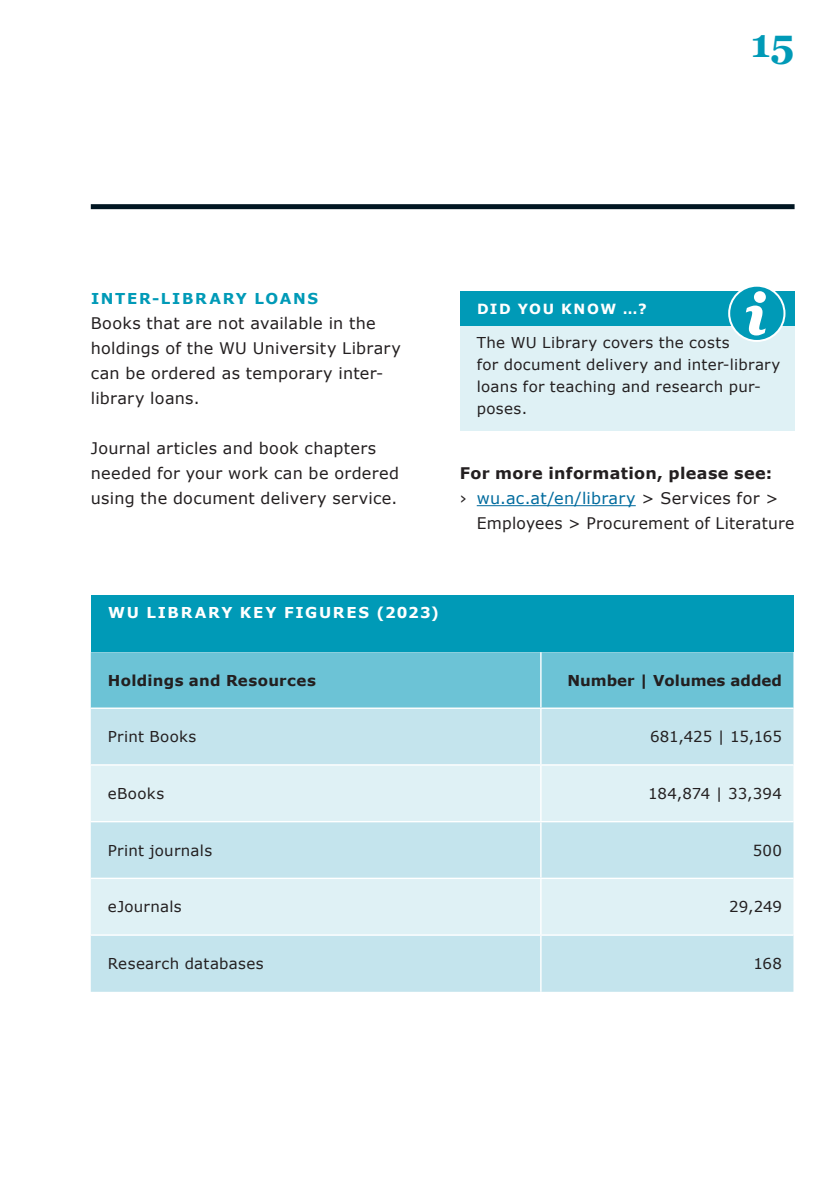
<style>
.page{position:relative;width:840px;height:1191px;background:#fff}
.page>*{position:absolute;margin:0;border:0;box-sizing:border-box;transform-origin:0 0}
.t1{font:700 40px "Georgia";color:#009ab7}
.t2{font:16px/25px "Verdana";letter-spacing:.02em;color:#231f20}
.t3{font:16px "Verdana";letter-spacing:.015em;color:#006b9e}
.t4{font:700 16px "Verdana";letter-spacing:.02em;color:#231f20}
.t5{font:15px/22px "Verdana";letter-spacing:.02em;color:#231f20}
.t6{font:700 15px "Verdana";letter-spacing:.01em;color:#231f20}
.t7{font:700 15px "Verdana";letter-spacing:.115em;color:#fff}
.t8{font:700 15px "Verdana";letter-spacing:.11em;color:#009ab7}
.t9{font:15px "Verdana";letter-spacing:-.015em;color:#231f20}
.t10{font:15px "Verdana";color:#231f20}
.t11{font:700 14px "Verdana";letter-spacing:.11em;color:#fff}
.s1{color:#231f20}
</style>
<div class="page">
<hr style="left:476px;top:505px;width:159px;height:1px;background:#006b9e">
<div style="left:459px;top:292px;width:335px;height:34px;background:#009ab7"></div>
<div style="left:459px;top:326px;width:335px;height:105px;background:#dff1f5"></div>
<div style="left:728px;top:286px;width:56px;height:55px;background:#009ab7;border-radius:50%"></div>
<div style="left:727px;top:285px;width:58px;height:57px;border:2px solid #fff;border-radius:50%"></div>
<svg style="left:744px;top:291px;width:22px;height:46px"></svg>
<div style="left:91px;top:595px;width:702px;height:57px;background:#009ab7"></div>
<div style="left:91px;top:652px;width:702px;height:55px;background:#6cc3d6"></div>
<div style="left:91px;top:709px;width:702px;height:282px;background:#c4e4ed"></div>
<svg style="left:91px;top:765px;width:702px;height:169px;background:#d6ecf2"></svg>
<hr style="left:540px;top:652px;width:1px;height:55px;background:#fff">
<hr style="left:540px;top:709px;width:1px;height:55px;background:#fff">
<hr style="left:91px;top:764px;width:449px;height:1px;background:#fff">
<hr style="left:540px;top:764px;width:253px;height:1px;background:#fff">
<hr style="left:540px;top:765px;width:1px;height:56px;background:#fff">
<hr style="left:91px;top:821px;width:449px;height:1px;background:#fff">
<hr style="left:540px;top:821px;width:253px;height:1px;background:#fff">
<hr style="left:540px;top:822px;width:1px;height:55px;background:#fff">
<hr style="left:91px;top:877px;width:449px;height:2px;background:#fff">
<hr style="left:540px;top:877px;width:253px;height:2px;background:#fff">
<hr style="left:540px;top:879px;width:1px;height:55px;background:#fff">
<hr style="left:91px;top:934px;width:449px;height:1px;background:#fff">
<hr style="left:540px;top:934px;width:253px;height:1px;background:#fff">
<hr style="left:540px;top:935px;width:1px;height:56px;background:#fff">
<div style="left:91px;top:204px;width:703px;height:5px;background:#011622"></div>
<h1 class="t1" style="left:750px;top:17px;width:45px">15</h1>
<p class="t8" style="left:91px;top:288px;width:228px">INTER-LIBRARY LOANS</p>
<p class="t2" style="left:91px;top:311px;width:311px">Books that are not available in the holdings of the WU University Library can be ordered as temporary inter&shy;library loans.</p>
<p class="t2" style="left:91px;top:436px;width:309px">Journal articles and book chapters needed for your work can be ordered using the document delivery service.</p>
<p class="t11" style="left:476px;top:299px;width:171px">DID YOU KNOW …?</p>
<p class="t5" style="left:476px;top:331px;width:305px">The WU Library covers the costs<br>for document delivery and inter-library loans for teaching and research pur&shy;poses.</p>
<p class="t4" style="left:459px;top:462px;width:314px">For more information, please see:</p>
<p class="t3" style="left:459px;top:487px;width:320px"><span class="s1">›</span> wu.ac.at/en/library <span class="s1">&gt; Services for &gt;</span></p>
<p class="t2" style="left:476px;top:511px;width:319px">Employees &gt; Procurement of Literature</p>
<p class="t7" style="left:108px;top:602px;width:332px">WU LIBRARY KEY FIGURES (2023)</p>
<p class="t6" style="left:108px;top:669px;width:209px">Holdings and Resources</p>
<p class="t6" style="left:567px;top:669px;width:216px">Number | Volumes added</p>
<p class="t5" style="left:108px;top:725px;width:90px">Print Books</p>
<p class="t9" style="left:649px;top:726px;width:133px">681,425 | 15,165</p>
<p class="t5" style="left:108px;top:782px;width:58px">eBooks</p>
<p class="t10" style="left:647px;top:783px;width:135px">184,874 | 33,394</p>
<p class="t5" style="left:108px;top:839px;width:106px">Print journals</p>
<p class="t5" style="left:752px;top:839px;width:31px">500</p>
<p class="t5" style="left:108px;top:896px;width:75px">eJournals</p>
<p class="t5" style="left:728px;top:896px;width:54px">29,249</p>
<p class="t5" style="left:108px;top:952px;width:157px">Research databases</p>
<p class="t5" style="left:753px;top:952px;width:30px">168</p>
</div>
